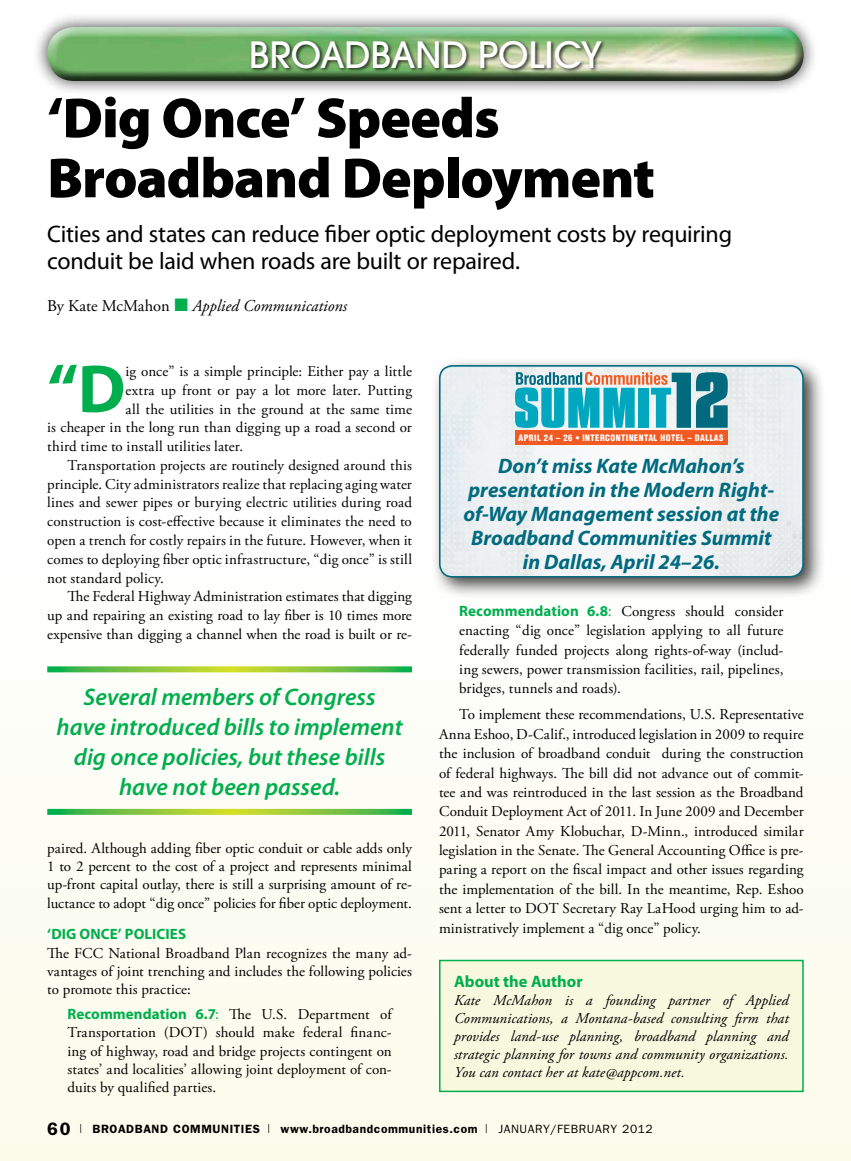
<style>
.page{position:relative;width:851px;height:1161px;background:#fff}
.page>*{position:absolute;margin:0;border:0;box-sizing:border-box;transform-origin:0 0}
.t1{font:700 68.4px "Myriad Pro";color:#00ae4d}
.t2{font:900 57px/60px "Myriad Pro";letter-spacing:-.02em;color:#000}
.t3{font:500 36px "Avant Garde";letter-spacing:-.005em;color:#fff}
.t4{font:24px/27px "Myriad Pro";letter-spacing:-.01em;color:#000}
.t5{font:italic 600 24px/30px "Myriad Pro";color:#00ae4d;text-align:center}
.t6{font:italic 700 21px/24px "Myriad Pro";color:#006a7f;text-align:center}
.t7{font:italic 16.5px "Adobe Garamond Pro";color:#000}
.t8{font:700 16.5px "Myriad Pro";color:#00ae4d}
.t9{font:15px/19.4px "Adobe Garamond Pro";letter-spacing:.005em;color:#000;text-align:justify}
.t10{font:italic 15px/18px "Adobe Garamond Pro";letter-spacing:.005em;color:#000;text-align:justify}
.t11{font:700 15px "Myriad Pro";letter-spacing:.005em;color:#00ae4d}
.t12{font:600 12px "Franklin Gothic";letter-spacing:.05em;color:#000}
.t13{font:900 condensed 8.7px "Helvetica";letter-spacing:.05em;color:#fff}
.s1{font-style:normal}
.s2{color:#00ae4d}
.s3{font-family:"Myriad Pro";font-weight:700;color:#00ae4d}
.s4{font-family:"Myriad Pro";color:#00ae4d}
.s5{font-size:18px}
.s6{font-family:"Helvetica";font-weight:300;font-stretch:condensed}
.s7{font-weight:400}
</style>
<div class="page">
<div style="left:0;top:526px;width:850px;height:635px;background:#fdfdf4"></div>
<hr style="left:850px;top:526px;width:1px;height:635px;background:#d7df23">
<div style="left:31px;top:11px;width:786px;height:84px;background:#000;opacity:.75"></div>
<div style="left:46px;top:26px;width:759px;height:39px;background:#fff;opacity:.75"></div>
<div style="left:46px;top:34px;width:759px;height:48px;background:#000;opacity:.75"></div>
<div style="left:249px;top:40px;width:357px;height:34px;background:#000;opacity:.75"></div>
<div style="left:440px;top:961px;width:362px;height:130px;background:#f7f8de"></div>
<div style="left:439px;top:960px;width:364px;height:132px;border:2px solid #00ae4d"></div>
<div style="left:430px;top:356px;width:394px;height:243px;background:#000;opacity:.75"></div>
<img style="left:439px;top:365px;width:364px;height:213px">
<div style="left:439px;top:365px;width:364px;height:213px;border:2px solid #006a7f;border-radius:13px"></div>
<div style="left:515px;top:431px;width:212px;height:14px;background:#f15a22"></div>
<svg style="left:515px;top:372px;width:212px;height:56px"></svg>
<svg style="left:47px;top:666px;width:365px;height:6px;background:#85c849"></svg>
<svg style="left:47px;top:809px;width:365px;height:6px;background:#80c641"></svg>
<h3 class="t3" style="left:249px;top:33px;width:355px">BROADBAND POLICY</h3>
<h2 class="t2" style="left:47px;top:86px;width:609px">‘Dig Once’ Speeds<br>Broadband Deployment</h2>
<h3 class="t4" style="left:47px;top:220px;width:686px">Cities and states can reduce fiber optic deployment costs by requiring conduit be laid when roads are built or repaired.</h3>
<p class="t7" style="left:47px;top:296px;width:301px"><span class="s1">By Kate McMahon</span> <span class="s2">■</span> Applied Communications</p>
<h1 class="t1" style="left:47px;top:344px;width:80px">“D</h1>
<p class="t9" style="left:125px;top:362px;width:288px">ig once” is a simple principle: Either pay a little</p>
<p class="t9" style="left:125px;top:381px;width:288px">extra up front or pay a lot more later. Putting</p>
<p class="t9" style="left:125px;top:400px;width:288px">all the utilities in the ground at the same time</p>
<p class="t9" style="left:47px;top:418px;width:366px">is cheaper in the long run than digging up a road a second or</p>
<p class="t9" style="left:47px;top:437px;width:197px">third time to install utilities later.</p>
<p class="t9" style="left:67px;top:456px;width:346px">Transportation projects are routinely designed around this</p>
<p class="t9" style="left:47px;top:475px;width:366px">principle. City administrators realize that replacing aging water</p>
<p class="t9" style="left:47px;top:494px;width:366px">lines and sewer pipes or burying electric utilities during road</p>
<p class="t9" style="left:47px;top:512px;width:366px">construction is cost-effective because it eliminates the need to</p>
<p class="t9" style="left:47px;top:531px;width:366px">open a trench for costly repairs in the future. However, when it</p>
<p class="t9" style="left:47px;top:550px;width:366px">comes to deploying fiber optic infrastructure, “dig once” is still</p>
<p class="t9" style="left:47px;top:569px;width:118px">not standard policy.</p>
<p class="t9" style="left:67px;top:587px;width:346px">The Federal Highway Administration estimates that digging</p>
<p class="t9" style="left:47px;top:606px;width:366px">up and repairing an existing road to lay fiber is 10 times more</p>
<p class="t9" style="left:47px;top:625px;width:366px">expensive than digging a channel when the road is built or re-</p>
<h3 class="t5" style="left:56px;top:681px;width:348px">Several members of Congress have introduced bills to implement dig once policies, but these bills have not been passed.</h3>
<p class="t9" style="left:47px;top:839px;width:366px;line-height:18.3px">paired. Although adding fiber optic conduit or cable adds only 1 to 2 percent to the cost of a project and represents minimal up-front capital outlay, there is still a surprising amount of re&shy;luctance to adopt “dig once” policies for fiber optic deployment.</p>
<p class="t11" style="left:47px;top:924px;width:140px">‘Dig Once’ Policies</p>
<p class="t9" style="left:47px;top:944px;width:366px;line-height:18.3px">The FCC National Broadband Plan recognizes the many ad&shy;vantages of joint trenching and includes the following policies to promote this practice:</p>
<p class="t9" style="left:68px;top:1006px;width:326px;line-height:18.3px"><span class="s3">Recommendation 6.7</span><span class="s4">:</span> The U.S. Department of Transportation (DOT) should make federal financ&shy;ing of highway, road and bridge projects contingent on states’ and localities’ allowing joint deployment of con&shy;duits by qualified parties.</p>
<p class="t13" style="left:518px;top:433px;width:207px">APRIL 24 – 26 • INTERCONTINENTAL HOTEL – DALLAS</p>
<h3 class="t6" style="left:463px;top:453px;width:317px">Don’t miss Kate McMahon’s presentation in the Modern Right&shy;of-Way Management session at the<br>Broadband Communities Summit in Dallas, April 24–26.</h3>
<p class="t9" style="left:459px;top:602px;width:326px"><span class="s3">Recommendation 6.8</span><span class="s4">:</span> Congress should consider enacting “dig once” legislation applying to all future federally funded projects along rights-of-way (includ&shy;ing sewers, power transmission facilities, rail, pipelines, bridges, tunnels and roads).</p>
<p class="t9" style="left:439px;top:706px;width:366px;text-indent:20px">To implement these recommendations, U.S. Representative Anna Eshoo, D-Calif., introduced legislation in 2009 to require the inclusion of broadband conduit during the construction of federal highways. The bill did not advance out of commit&shy;tee and was reintroduced in the last session as the Broadband Conduit Deployment Act of 2011. In June 2009 and December 2011, Senator Amy Klobuchar, D-Minn., introduced similar legislation in the Senate. The General Accounting Office is pre&shy;paring a report on the fiscal impact and other issues regarding the implementation of the bill. In the meantime, Rep. Eshoo sent a letter to DOT Secretary Ray LaHood urging him to ad&shy;ministratively implement a “dig once” policy.</p>
<p class="t8" style="left:454px;top:971px;width:130px">About the Author</p>
<p class="t10" style="left:454px;top:992px;width:336px">Kate McMahon is a founding partner of Applied Communications, a Montana-based consulting firm that provides land-use planning, broadband planning and strategic planning for towns and community organizations.<br>You can contact her at kate@appcom.net.</p>
<p class="t12" style="left:47px;top:1122px;width:607px"><span class="s5">60</span> <span class="s6">|</span> BROADBAND COMMUNITIES <span class="s6">|</span> www.broadbandcommunities.com <span class="s6">|</span> <span class="s7">JANUARY/FEBRUARY 2012</span></p>
</div>
